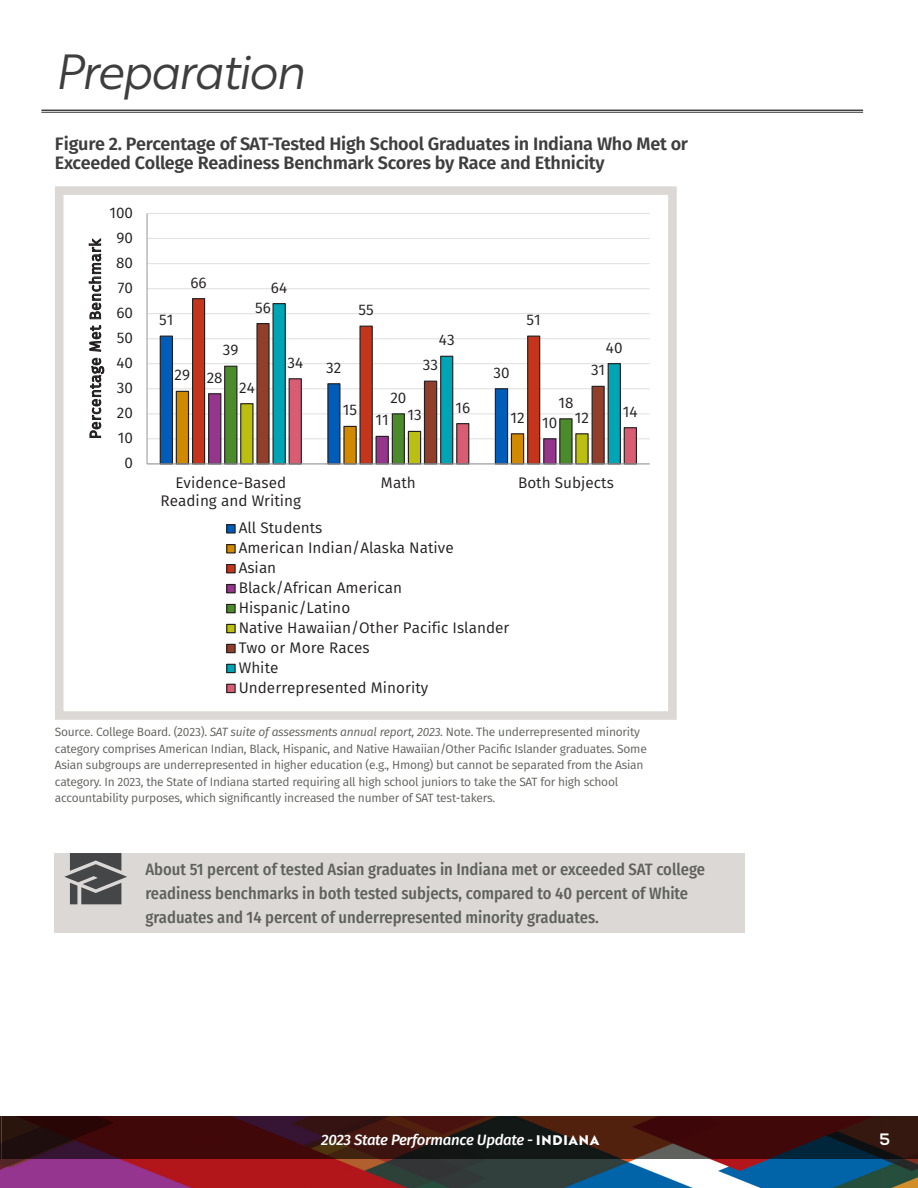
<style>
.page{position:relative;width:918px;height:1188px;background:#fff}
.page>*{position:absolute;margin:0;border:0;box-sizing:border-box;transform-origin:0 0}
.Heading_1{font:48px "Brother 1816 Book Italic";letter-spacing:-.05em;color:#3e3e3f}
.Figure_Heading{font:600 18px/18.8px "Fira Sans";letter-spacing:-.015em;color:#3e3e3f}
.Takeaway_Highlight{font:500 16.5px/24px "Fira Sans Condensed";color:#5e615c}
.t1{font:800 16.5px "Nexa Slab";color:#fff}
.t2{font:15.3px/20px "Fira Sans";letter-spacing:.005em;color:#231f20;text-align:center}
.t3{font:15.3px "Fira Sans";letter-spacing:.03em;color:#231f20}
.t4{font:italic 500 15px "Fira Sans";letter-spacing:-.02em;color:#fff}
.Source_for_Figure{font:12px/16.5px "Fira Sans";letter-spacing:-.02em;color:#5e615c}
.s1{font-style:italic}
.s2{font-family:"Brother 1816 Extra";font-weight:700;font-style:normal;font-size:13.5px}
</style>
<div class="page">
<img style="left:0;top:1116px;width:918px;height:72px">
<svg style="left:2px;top:1116px;width:916px;height:43px;background:#361211"></svg>
<hr style="left:0;top:1116px;width:1px;height:43px;background:#5e615c">
<svg style="left:55px;top:186px;width:622px;height:534px"></svg>
<hr style="left:41px;top:110px;width:822px;height:1px;background:#3e3e3f">
<hr style="left:41px;top:112px;width:822px;height:1px;background:#3e3e3f">
<div style="left:55px;top:853px;width:690px;height:79px;background:#dcd8d5"></div>
<svg style="left:64px;top:853px;width:63px;height:51px"></svg>
<p class="Heading_1" style="left:55px;top:36px;width:251px">Preparation</p>
<p class="Figure_Heading" style="left:55px;top:133px;width:635px">Figure 2. Percentage of SAT-Tested High School Graduates in Indiana Who Met or<br>Exceeded College Readiness Benchmark Scores by Race and Ethnicity</p>
<p class="t2" style="left:109px;top:202px;width:25px">100</p>
<p class="t3" style="left:84px;top:439px;width:202px;rotate:-90deg">Percentage Met Benchmark</p>
<p class="t2" style="left:116px;top:227px;width:18px">90</p>
<p class="t2" style="left:116px;top:252px;width:19px">80</p>
<p class="t2" style="left:118px;top:277px;width:17px">70</p>
<p class="t2" style="left:116px;top:302px;width:18px">60</p>
<p class="t2" style="left:117px;top:327px;width:18px">50</p>
<p class="t2" style="left:116px;top:352px;width:18px">40</p>
<p class="t2" style="left:117px;top:377px;width:18px">30</p>
<p class="t2" style="left:117px;top:403px;width:18px">20</p>
<p class="t2" style="left:118px;top:428px;width:17px">10</p>
<p class="t2" style="left:125px;top:453px;width:10px">0</p>
<p class="t2" style="left:159px;top:310px;width:16px">51</p>
<p class="t2" style="left:190px;top:272px;width:18px">66</p>
<p class="t2" style="left:271px;top:277px;width:18px">64</p>
<p class="t2" style="left:255px;top:297px;width:17px">56</p>
<p class="t2" style="left:358px;top:300px;width:17px">55</p>
<p class="t2" style="left:527px;top:310px;width:16px">51</p>
<p class="t2" style="left:439px;top:330px;width:17px">43</p>
<p class="t2" style="left:606px;top:337px;width:18px">40</p>
<p class="t2" style="left:223px;top:340px;width:17px">39</p>
<p class="t2" style="left:287px;top:352px;width:17px">34</p>
<p class="t2" style="left:423px;top:355px;width:17px">33</p>
<p class="t2" style="left:591px;top:360px;width:16px">31</p>
<p class="t2" style="left:326px;top:357px;width:17px">32</p>
<p class="t2" style="left:175px;top:365px;width:17px">29</p>
<p class="t2" style="left:493px;top:362px;width:18px">30</p>
<p class="t2" style="left:343px;top:400px;width:16px">15</p>
<p class="t2" style="left:207px;top:367px;width:17px">28</p>
<p class="t2" style="left:239px;top:377px;width:17px">24</p>
<p class="t2" style="left:390px;top:387px;width:18px">20</p>
<p class="t2" style="left:558px;top:392px;width:17px">18</p>
<p class="t2" style="left:455px;top:397px;width:16px">16</p>
<p class="t2" style="left:623px;top:401px;width:16px">14</p>
<p class="t2" style="left:407px;top:405px;width:16px">13</p>
<p class="t2" style="left:575px;top:407px;width:16px">12</p>
<p class="t2" style="left:510px;top:407px;width:16px">12</p>
<p class="t2" style="left:376px;top:410px;width:15px">11</p>
<p class="t2" style="left:542px;top:412px;width:17px">10</p>
<p class="t2" style="left:161px;top:473px;width:142px;line-height:18.5px">Evidence-Based<br>Reading and Writing</p>
<p class="t2" style="left:381px;top:472px;width:36px">Math</p>
<p class="t2" style="left:518px;top:472px;width:97px">Both Subjects</p>
<p class="t2" style="left:239px;top:518px;width:272px;text-align:left">All Students<br>American Indian/Alaska Native<br>Asian<br>Black/African American<br>Hispanic/Latino<br>Native Hawaiian/Other Pacific Islander<br>Two or More Races<br>White<br>Underrepresented Minority</p>
<p class="Source_for_Figure" style="left:55px;top:723px;width:594px">Source. College Board. (2023). <span class="s1">SAT suite of assessments annual report, 2023.</span> Note. The underrepresented minority category comprises American Indian, Black, Hispanic, and Native Hawaiian/Other Pacific Islander graduates. Some Asian subgroups are underrepresented in higher education (e.g., Hmong) but cannot be separated from the Asian category. In 2023, the State of Indiana started requiring all high school juniors to take the SAT for high school accountability purposes, which significantly increased the number of SAT test-takers.</p>
<p class="Takeaway_Highlight" style="left:146px;top:856px;width:561px">About 51 percent of tested Asian graduates in Indiana met or exceeded SAT college readiness benchmarks in both tested subjects, compared to 40 percent of White graduates and 14 percent of underrepresented minority graduates.</p>
<p class="t4" style="left:321px;top:1128px;width:280px">2023 State Performance Update - <span class="s2">INDIANA</span></p>
<h3 class="t1" style="left:879px;top:1129px;width:12px">5</h3>
</div>
